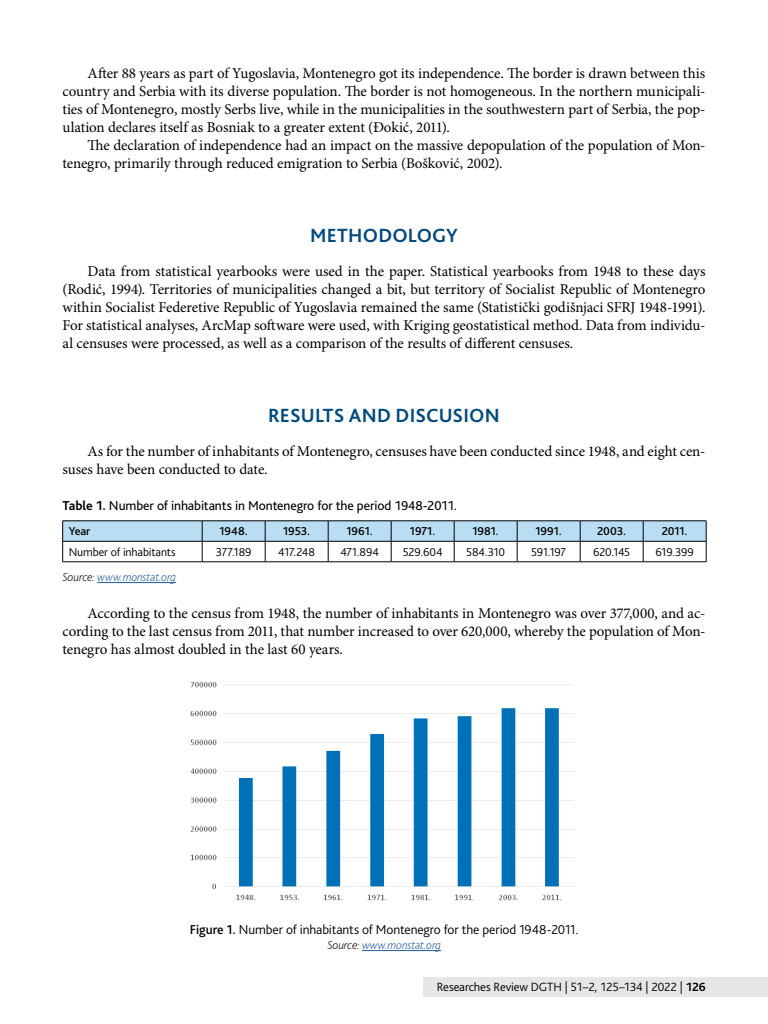
<style>
.page{position:relative;width:768px;height:1024px;background:#fff}
.page>*{position:absolute;margin:0;border:0;box-sizing:border-box;transform-origin:0 0}
.t1{font:700 20px "Bliss Pro";letter-spacing:.005em;color:#004a80}
.t2{font:15px/18px "Minion Pro";letter-spacing:-.01em;color:#000;text-align:justify}
.t3{font:300 13.5px "Bliss Pro";letter-spacing:-.01em;color:#000}
.t4{font:13.5px "Bliss Pro";letter-spacing:-.005em;color:#000}
.t5{font:300 12.5px "Bliss Pro";letter-spacing:-.01em;color:#000}
.t6{font:300 12px "Bliss Pro";letter-spacing:-.01em;color:#000}
.t7{font:500 12px "Bliss Pro";letter-spacing:-.005em;color:#000}
.t8{font:italic 200 12px "Bliss Pro";letter-spacing:-.005em;color:#245a9c}
.s1{font-weight:700}
.s2{color:#000}
.s3{font-weight:500}
</style>
<div class="page">
<div style="left:423px;top:978px;width:345px;height:20px;background:#e6e6e6"></div>
<hr style="left:97px;top:582px;width:79px;height:1px;background:#245a9c">
<hr style="left:62px;top:562px;width:140px;height:1px;background:#000">
<hr style="left:202px;top:562px;width:63px;height:1px;background:#000">
<hr style="left:265px;top:562px;width:63px;height:1px;background:#000">
<hr style="left:328px;top:562px;width:63px;height:1px;background:#000">
<hr style="left:391px;top:562px;width:63px;height:1px;background:#000">
<hr style="left:454px;top:562px;width:63px;height:1px;background:#000">
<hr style="left:517px;top:562px;width:63px;height:1px;background:#000">
<hr style="left:580px;top:562px;width:63px;height:1px;background:#000">
<hr style="left:643px;top:562px;width:63px;height:1px;background:#000">
<svg style="left:62px;top:521px;width:645px;height:41px"></svg>
<img style="left:190px;top:682px;width:384px;height:219px">
<hr style="left:362px;top:950px;width:79px;height:1px;background:#245a9c">
<p class="t2" style="left:62px;top:65px;width:645px;text-indent:25px">After 88 years as part of Yugoslavia, Montenegro got its independence. The border is drawn between this country and Serbia with its diverse population. The border is not homogeneous. In the northern municipali&shy;ties of Montenegro, mostly Serbs live, while in the municipalities in the southwestern part of Serbia, the pop&shy;ulation declares itself as Bosniak to a greater extent (Đokić, 2011).</p>
<p class="t2" style="left:62px;top:137px;width:645px;text-indent:25px">The declaration of independence had an impact on the massive depopulation of the population of Mon&shy;tenegro, primarily through reduced emigration to Serbia (Bošković, 2002).</p>
<h1 class="t1" style="left:310px;top:223px;width:150px">METHODOLOGY</h1>
<p class="t2" style="left:62px;top:263px;width:645px;text-indent:25px">Data from statistical yearbooks were used in the paper. Statistical yearbooks from 1948 to these days (Rodić, 1994). Territories of municipalities changed a bit, but territory of Socialist Republic of Montenegro within Socialist Federetive Republic of Yugoslavia remained the same (Statistički godišnjaci SFRJ 1948-1991).<br>For statistical analyses, ArcMap software were used, with Kriging geostatistical method. Data from individu&shy;al censuses were processed, as well as a comparison of the results of different censuses.</p>
<h1 class="t1" style="left:268px;top:403px;width:233px">RESULTS AND DISCUSION</h1>
<p class="t2" style="left:62px;top:443px;width:645px;text-indent:25px">As for the number of inhabitants of Montenegro, censuses have been conducted since 1948, and eight cen&shy;suses have been conducted to date.</p>
<p class="t4" style="left:62px;top:497px;width:396px"><span class="s1">Table 1.</span> Number of inhabitants in Montenegro for the period 1948-2011.</p>
<p class="t7" style="left:69px;top:524px;width:23px">Year</p>
<p class="t7" style="left:219px;top:524px;width:30px">1948.</p>
<p class="t7" style="left:283px;top:524px;width:29px">1953.</p>
<p class="t7" style="left:346px;top:524px;width:28px">1961.</p>
<p class="t7" style="left:410px;top:524px;width:27px">1971.</p>
<p class="t7" style="left:472px;top:524px;width:28px">1981.</p>
<p class="t7" style="left:535px;top:524px;width:28px">1991.</p>
<p class="t7" style="left:597px;top:524px;width:31px">2003.</p>
<p class="t7" style="left:662px;top:524px;width:27px">2011.</p>
<p class="t6" style="left:69px;top:544px;width:109px">Number of inhabitants</p>
<p class="t6" style="left:216px;top:544px;width:37px">377.189</p>
<p class="t6" style="left:278px;top:544px;width:38px">417.248</p>
<p class="t6" style="left:340px;top:544px;width:40px">471.894</p>
<p class="t6" style="left:403px;top:544px;width:41px">529.604</p>
<p class="t6" style="left:466px;top:544px;width:41px">584.310</p>
<p class="t6" style="left:531px;top:544px;width:36px">591.197</p>
<p class="t6" style="left:593px;top:544px;width:39px">620.145</p>
<p class="t6" style="left:655px;top:544px;width:40px">619.399</p>
<p class="t8" style="left:63px;top:570px;width:115px"><span class="s2">Source:</span> www.monstat.org</p>
<p class="t2" style="left:62px;top:605px;width:645px;text-indent:25px">According to the census from 1948, the number of inhabitants in Montenegro was over 377,000, and ac&shy;cording to the last census from 2011, that number increased to over 620,000, whereby the population of Mon&shy;tenegro has almost doubled in the last 60 years.</p>
<p class="t3" style="left:190px;top:921px;width:390px"><span class="s3">Figure 1.</span> Number of inhabitants of Montenegro for the period 1948-2011.</p>
<p class="t8" style="left:327px;top:938px;width:115px"><span class="s2">Source:</span> www.monstat.org</p>
<p class="t5" style="left:437px;top:979px;width:270px">Researches Review DGTH | 51–2, 125–134 | 2022 | <span class="s1">126</span></p>
</div>
